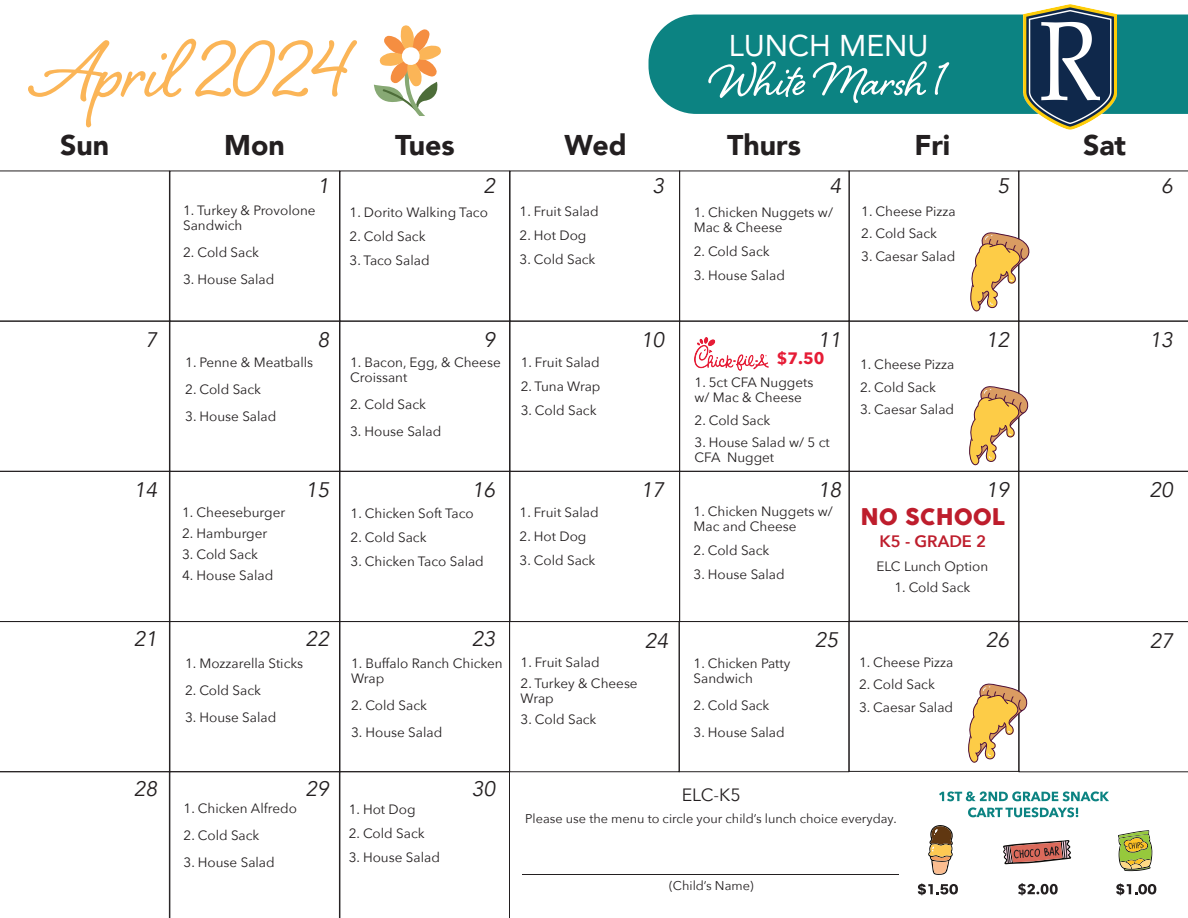
<style>
.page{position:relative;width:1188px;height:918px;background:#fff}
.page>*{position:absolute;margin:0;border:0;box-sizing:border-box;transform-origin:0 0}
.t1{font:103.5px "Shelby";color:#fbb557}
.t2{font:60px "Shelby";color:#fff}
.t3{font:30px "Avenir";color:#fff}
.t4{font:900 28.5px "Avenir";color:#231f20}
.t5{font:22.5px "Cocogoose";color:#be1d2c}
.t6{font:italic 21px "Avenir";color:#231f20}
.t7{font:17.85px "Avenir Next";color:#231f20}
.t8{font:600 16.5px "Avenir Next";color:#be1d2c}
.t9{font:700 16.5px "Avenir Next";color:#e61c36}
.t10{font:13.5px/15px "Avenir Next";color:#231f20}
.t11{font:12.75px "Avenir Next";color:#231f20}
</style>
<div class="page">
<div style="left:510px;top:321px;width:170px;height:151px;border:1px solid #231f20"></div>
<div style="left:510px;top:471px;width:170px;height:151px;border:1px solid #231f20"></div>
<div style="left:679px;top:170px;width:171px;height:152px;border:1px solid #231f20"></div>
<div style="left:679px;top:321px;width:171px;height:151px;border:1px solid #231f20"></div>
<div style="left:679px;top:471px;width:171px;height:151px;border:1px solid #231f20"></div>
<div style="left:849px;top:170px;width:170px;height:152px;border:1px solid #231f20"></div>
<div style="left:849px;top:321px;width:170px;height:151px;border:1px solid #231f20"></div>
<div style="left:849px;top:471px;width:170px;height:151px;border:1px solid #231f20"></div>
<div style="left:679px;top:621px;width:170px;height:151px;border:1px solid #231f20"></div>
<div style="left:509px;top:621px;width:171px;height:151px;border:1px solid #231f20"></div>
<hr style="left:523px;top:874px;width:376px;height:1px;background:#231f20">
<div style="left:649px;top:15px;width:539px;height:99px;background:#0c8382"></div>
<img style="left:1023px;top:4px;width:93px;height:125px">
<svg style="left:374px;top:25px;width:67px;height:91px"></svg>
<svg style="left:939px;top:791px;width:170px;height:10px"></svg>
<svg style="left:968px;top:807px;width:110px;height:10px"></svg>
<svg style="left:1018px;top:883px;width:40px;height:12px"></svg>
<svg style="left:1003px;top:840px;width:68px;height:24px"></svg>
<svg style="left:1116px;top:883px;width:40px;height:12px"></svg>
<svg style="left:1118px;top:830px;width:34px;height:41px"></svg>
<svg style="left:918px;top:883px;width:40px;height:12px"></svg>
<svg style="left:928px;top:825px;width:25px;height:50px"></svg>
<div style="left:849px;top:621px;width:170px;height:151px;border:1px solid #231f20"></div>
<svg style="left:0;top:170px;width:510px;height:748px"></svg>
<svg style="left:968px;top:170px;width:220px;height:602px"></svg>
<img style="left:694px;top:337px;width:74px;height:34px">
<h1 class="t1" style="left:33px;top:0;width:322px">April 2024</h1>
<h3 class="t3" style="left:729px;top:21px;width:202px">LUNCH MENU</h3>
<h2 class="t2" style="left:711px;top:39px;width:236px">White Marsh 1</h2>
<h3 class="t4" style="left:60px;top:121px;width:51px">Sun</h3>
<h3 class="t4" style="left:224px;top:121px;width:62px">Mon</h3>
<h3 class="t4" style="left:395px;top:121px;width:61px">Tues</h3>
<h3 class="t4" style="left:565px;top:121px;width:64px">Wed</h3>
<h3 class="t4" style="left:727px;top:121px;width:75px">Thurs</h3>
<h3 class="t4" style="left:914px;top:121px;width:37px">Fri</h3>
<h3 class="t4" style="left:1083px;top:121px;width:45px">Sat</h3>
<h3 class="t6" style="left:317px;top:174px;width:13px">1</h3>
<h3 class="t6" style="left:484px;top:174px;width:13px">2</h3>
<h3 class="t6" style="left:653px;top:174px;width:13px">3</h3>
<h3 class="t6" style="left:829px;top:174px;width:13px">4</h3>
<h3 class="t6" style="left:997px;top:174px;width:13px">5</h3>
<h3 class="t6" style="left:1161px;top:174px;width:13px">6</h3>
<p class="t10" style="left:183px;top:203px;width:134px">1. Turkey &amp; Provolone<br>Sandwich</p>
<p class="t10" style="left:183px;top:245px;width:77px">2. Cold Sack</p>
<p class="t10" style="left:183px;top:272px;width:93px">3. House Salad</p>
<p class="t10" style="left:350px;top:204px;width:140px">1. Dorito Walking Taco</p>
<p class="t10" style="left:350px;top:228px;width:77px">2. Cold Sack</p>
<p class="t10" style="left:350px;top:252px;width:81px">3. Taco Salad</p>
<p class="t10" style="left:520px;top:203px;width:81px">1. Fruit Salad</p>
<p class="t10" style="left:520px;top:227px;width:68px">2. Hot Dog</p>
<p class="t10" style="left:520px;top:251px;width:77px">3. Cold Sack</p>
<h3 class="t6" style="left:146px;top:327px;width:13px">7</h3>
<h3 class="t6" style="left:317px;top:327px;width:13px">8</h3>
<h3 class="t6" style="left:484px;top:327px;width:13px">9</h3>
<h3 class="t6" style="left:641px;top:327px;width:25px">10</h3>
<p class="t10" style="left:185px;top:354px;width:130px">1. Penne &amp; Meatballs</p>
<p class="t10" style="left:185px;top:381px;width:77px">2. Cold Sack</p>
<p class="t10" style="left:185px;top:408px;width:93px">3. House Salad</p>
<p class="t10" style="left:350px;top:354px;width:152px">1. Bacon, Egg, &amp; Cheese<br>Croissant</p>
<p class="t10" style="left:350px;top:396px;width:77px">2. Cold Sack</p>
<p class="t10" style="left:350px;top:423px;width:93px">3. House Salad</p>
<p class="t10" style="left:521px;top:354px;width:81px">1. Fruit Salad</p>
<p class="t10" style="left:521px;top:378px;width:81px">2. Tuna Wrap</p>
<p class="t10" style="left:521px;top:402px;width:77px">3. Cold Sack</p>
<h3 class="t6" style="left:134px;top:478px;width:25px">14</h3>
<h3 class="t6" style="left:306px;top:478px;width:25px">15</h3>
<h3 class="t6" style="left:472px;top:478px;width:25px">16</h3>
<h3 class="t6" style="left:641px;top:478px;width:25px">17</h3>
<p class="t10" style="left:182px;top:505px;width:105px">1. Cheeseburger</p>
<p class="t10" style="left:182px;top:526px;width:87px">2. Hamburger</p>
<p class="t10" style="left:182px;top:547px;width:77px">3. Cold Sack</p>
<p class="t10" style="left:182px;top:568px;width:93px">4. House Salad</p>
<p class="t10" style="left:351px;top:505px;width:125px">1. Chicken Soft Taco</p>
<p class="t10" style="left:351px;top:529px;width:77px">2. Cold Sack</p>
<p class="t10" style="left:351px;top:553px;width:135px">3. Chicken Taco Salad</p>
<p class="t10" style="left:520px;top:504px;width:81px">1. Fruit Salad</p>
<p class="t10" style="left:520px;top:528px;width:68px">2. Hot Dog</p>
<p class="t10" style="left:520px;top:552px;width:77px">3. Cold Sack</p>
<p class="t10" style="left:694px;top:205px;width:141px">1. Chicken Nuggets w/<br>Mac &amp; Cheese</p>
<p class="t10" style="left:694px;top:244px;width:77px">2. Cold Sack</p>
<p class="t10" style="left:694px;top:268px;width:93px">3. House Salad</p>
<p class="t10" style="left:861px;top:203px;width:96px">1. Cheese Pizza</p>
<p class="t10" style="left:861px;top:225px;width:77px">2. Cold Sack</p>
<p class="t10" style="left:861px;top:248px;width:96px">3. Caesar Salad</p>
<h3 class="t6" style="left:818px;top:327px;width:25px">11</h3>
<h3 class="t6" style="left:986px;top:327px;width:25px">12</h3>
<h3 class="t6" style="left:1150px;top:327px;width:25px">13</h3>
<p class="t9" style="left:777px;top:344px;width:49px">$7.50</p>
<p class="t10" style="left:695px;top:374px;width:120px">1. 5ct CFA Nuggets w/ Mac &amp; Cheese</p>
<p class="t10" style="left:695px;top:412px;width:77px">2. Cold Sack</p>
<p class="t10" style="left:695px;top:434px;width:137px">3. House Salad w/ 5 ct<br>CFA Nugget</p>
<p class="t10" style="left:860px;top:357px;width:96px">1. Cheese Pizza</p>
<p class="t10" style="left:860px;top:379px;width:77px">2. Cold Sack</p>
<p class="t10" style="left:860px;top:402px;width:96px">3. Caesar Salad</p>
<h3 class="t6" style="left:818px;top:477px;width:25px">18</h3>
<h3 class="t6" style="left:986px;top:477px;width:25px">19</h3>
<h3 class="t6" style="left:1150px;top:477px;width:25px">20</h3>
<p class="t10" style="left:694px;top:504px;width:141px">1. Chicken Nuggets w/<br>Mac and Cheese</p>
<p class="t10" style="left:694px;top:543px;width:77px">2. Cold Sack</p>
<p class="t10" style="left:694px;top:567px;width:93px">3. House Salad</p>
<h3 class="t5" style="left:860px;top:501px;width:146px">NO SCHOOL</h3>
<p class="t8" style="left:880px;top:528px;width:108px">K5 - GRADE 2</p>
<p class="t10" style="left:877px;top:558px;width:113px">ELC Lunch Option</p>
<p class="t10" style="left:894px;top:579px;width:77px">1. Cold Sack</p>
<h3 class="t6" style="left:134px;top:626px;width:25px">21</h3>
<h3 class="t6" style="left:306px;top:626px;width:25px">22</h3>
<h3 class="t6" style="left:472px;top:626px;width:25px">23</h3>
<p class="t10" style="left:185px;top:655px;width:120px">1. Mozzarella Sticks</p>
<p class="t10" style="left:185px;top:682px;width:77px">2. Cold Sack</p>
<p class="t10" style="left:185px;top:709px;width:93px">3. House Salad</p>
<p class="t10" style="left:351px;top:655px;width:153px">1. Buffalo Ranch Chicken<br>Wrap</p>
<p class="t10" style="left:351px;top:697px;width:77px">2. Cold Sack</p>
<p class="t10" style="left:351px;top:724px;width:93px">3. House Salad</p>
<h3 class="t6" style="left:134px;top:776px;width:25px">28</h3>
<h3 class="t6" style="left:306px;top:776px;width:25px">29</h3>
<h3 class="t6" style="left:472px;top:776px;width:25px">30</h3>
<p class="t10" style="left:184px;top:801px;width:115px">1. Chicken Alfredo</p>
<p class="t10" style="left:184px;top:828px;width:77px">2. Cold Sack</p>
<p class="t10" style="left:184px;top:855px;width:93px">3. House Salad</p>
<p class="t10" style="left:349px;top:801px;width:68px">1. Hot Dog</p>
<p class="t10" style="left:349px;top:825px;width:77px">2. Cold Sack</p>
<p class="t10" style="left:349px;top:849px;width:93px">3. House Salad</p>
<p class="t10" style="left:521px;top:654px;width:81px">1. Fruit Salad</p>
<p class="t10" style="left:521px;top:675px;width:119px">2. Turkey &amp; Cheese<br>Wrap</p>
<p class="t10" style="left:521px;top:711px;width:77px">3. Cold Sack</p>
<h3 class="t6" style="left:645px;top:629px;width:25px">24</h3>
<h3 class="t6" style="left:815px;top:628px;width:25px">25</h3>
<h3 class="t6" style="left:986px;top:627px;width:25px">26</h3>
<h3 class="t6" style="left:1150px;top:628px;width:25px">27</h3>
<p class="t10" style="left:694px;top:655px;width:98px">1. Chicken Patty<br>Sandwich</p>
<p class="t10" style="left:694px;top:697px;width:77px">2. Cold Sack</p>
<p class="t10" style="left:694px;top:724px;width:93px">3. House Salad</p>
<p class="t10" style="left:859px;top:654px;width:96px">1. Cheese Pizza</p>
<p class="t10" style="left:859px;top:677px;width:77px">2. Cold Sack</p>
<p class="t10" style="left:859px;top:699px;width:96px">3. Caesar Salad</p>
<h3 class="t7" style="left:682px;top:779px;width:61px">ELC-K5</h3>
<p class="t11" style="left:525px;top:808px;width:373px">Please use the menu to circle your child’s lunch choice everyday.</p>
<p class="t11" style="left:669px;top:875px;width:86px">(Child’s Name)</p>
</div>
